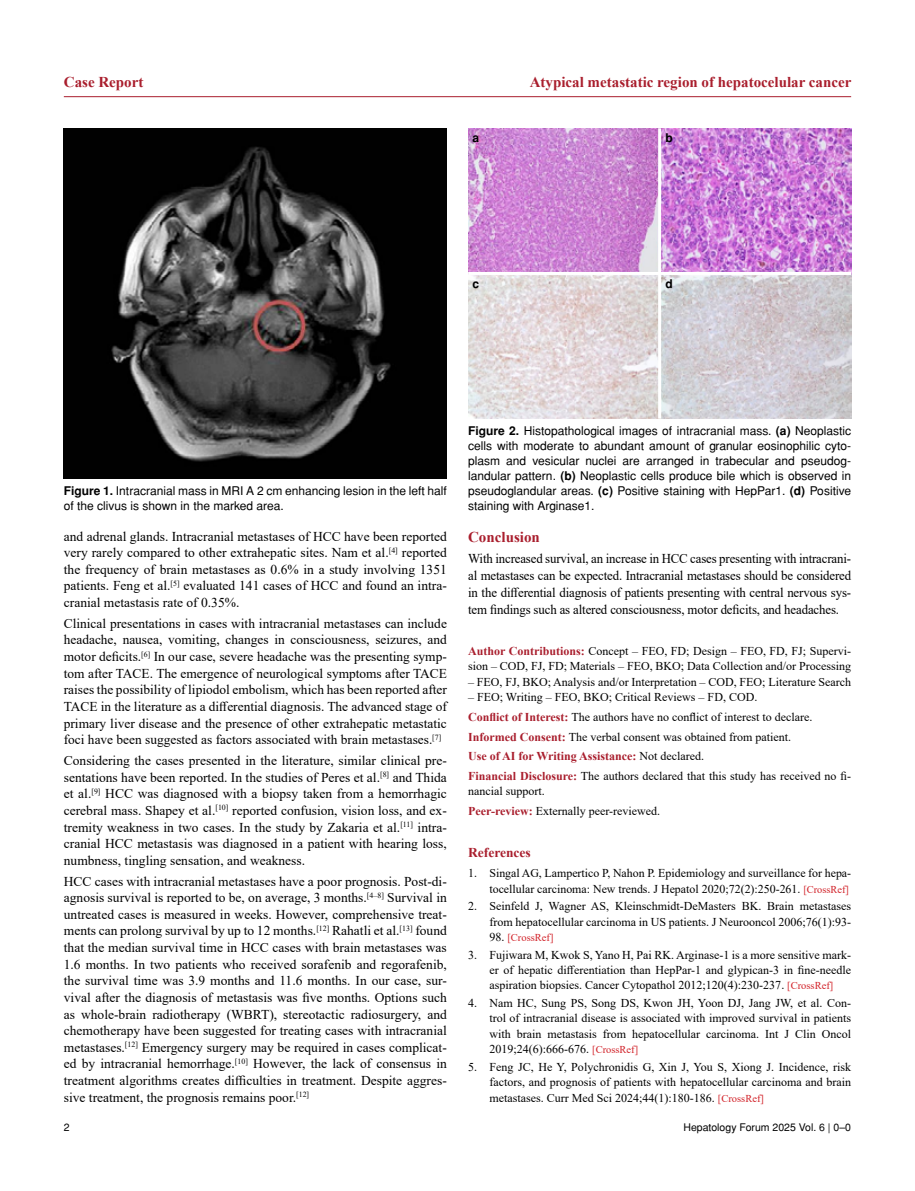
<style>
.page{position:relative;width:915px;height:1191px;background:#fff}
.page>*{position:absolute;margin:0;border:0;box-sizing:border-box;transform-origin:0 0}
.t1{font:700 15px "Times New Roman";color:#a91e2d}
.t2{font:13.5px/16.6px "Times New Roman";color:#000;text-align:justify}
.t3{font:13.5px/17px "Times New Roman";color:#000;text-align:justify;scale:.95 1}
.t4{font:700 13.5px "Times New Roman";color:#a91e2d}
.t5{font:12px/15.5px "Times New Roman";color:#000}
.t6{font:12px/15px "Helvetica Normal Tr";color:#000}
.t7{font:700 12px "Helvetica Tr";color:#000}
.t8{font:10.5px "Helvetica Normal Tr";color:#000}
.t9{font:10.5px "Times New Roman";color:#d2232a}
.s1{font-family:"Helvetica Tr";font-weight:700}
.s2{font-weight:700;color:#a91e2d}
.s3{font-size:10.5px;color:#d2232a}
.s4{font-size:12px;color:#000}
</style>
<div class="page">
<hr style="left:64px;top:96px;width:786px;height:1px;background:#a91e2d">
<img style="left:64px;top:128px;width:382px;height:350px">
<img style="left:468px;top:128px;width:382px;height:290px">
<hr style="left:468px;top:272px;width:382px;height:3px;background:#fff">
<hr style="left:658px;top:128px;width:3px;height:290px;background:#fff">
<p class="t1" style="left:64px;top:71px;width:81px">Case Report</p>
<p class="t7" style="left:472px;top:130px;width:8px">a</p>
<p class="t1" style="left:529px;top:71px;width:323px">Atypical metastatic region of hepatocelular cancer</p>
<p class="t7" style="left:665px;top:130px;width:9px">b</p>
<p class="t7" style="left:472px;top:277px;width:8px">c</p>
<p class="t7" style="left:665px;top:277px;width:9px">d</p>
<p class="t6" style="left:64px;top:483px;width:384px"><span class="s1">Figure 1.</span> Intracranial mass in MRI A 2 cm enhancing lesion in the left half of the clivus is shown in the marked area.</p>
<p class="t2" style="left:64px;top:527px;width:384px">and adrenal glands. Intracranial metastases of HCC have been reported very rarely compared to other extrahepatic sites. Nam et al.<sup>[4]</sup> reported the frequency of brain metastases as 0.6% in a study involving 1351 patients. Feng et al.<sup>[5]</sup> evaluated 141 cases of HCC and found an intra&shy;cranial metastasis rate of 0.35%.</p>
<p class="t2" style="left:64px;top:614px;width:384px">Clinical presentations in cases with intracranial metastases can include headache, nausea, vomiting, changes in consciousness, seizures, and motor deficits.<sup>[6]</sup> In our case, severe headache was the presenting symp&shy;tom after TACE. The emergence of neurological symptoms after TACE raises the possibility of lipiodol embolism, which has been reported after TACE in the literature as a differential diagnosis. The advanced stage of primary liver disease and the presence of other extrahepatic metastatic foci have been suggested as factors associated with brain metastases.<sup>[7]</sup></p>
<p class="t2" style="left:64px;top:751px;width:384px">Considering the cases presented in the literature, similar clinical pre&shy;sentations have been reported. In the studies of Peres et al.<sup>[8]</sup> and Thida et al.<sup>[9]</sup> HCC was diagnosed with a biopsy taken from a hemorrhagic cerebral mass. Shapey et al.<sup>[10]</sup> reported confusion, vision loss, and ex&shy;tremity weakness in two cases. In the study by Zakaria et al.<sup>[11]</sup> intra&shy;cranial HCC metastasis was diagnosed in a patient with hearing loss, numbness, tingling sensation, and weakness.</p>
<p class="t2" style="left:64px;top:872px;width:384px">HCC cases with intracranial metastases have a poor prognosis. Post-di&shy;agnosis survival is reported to be, on average, 3 months.<sup>[4–8]</sup> Survival in untreated cases is measured in weeks. However, comprehensive treat&shy;ments can prolong survival by up to 12 months.<sup>[12]</sup> Rahatli et al.<sup>[13]</sup> found that the median survival time in HCC cases with brain metastases was 1.6 months. In two patients who received sorafenib and regorafenib, the survival time was 3.9 months and 11.6 months. In our case, sur&shy;vival after the diagnosis of metastasis was five months. Options such as whole-brain radiotherapy (WBRT), stereotactic radiosurgery, and chemotherapy have been suggested for treating cases with intracranial metastases.<sup>[12]</sup> Emergency surgery may be required in cases complicat&shy;ed by intracranial hemorrhage.<sup>[10]</sup> However, the lack of consensus in treatment algorithms creates difficulties in treatment. Despite aggres&shy;sive treatment, the prognosis remains poor.<sup>[12]</sup></p>
<p class="t8" style="left:64px;top:1120px;width:7px">2</p>
<p class="t6" style="left:468px;top:423px;width:384px;text-align:justify"><span class="s1">Figure 2.</span> Histopathological images of intracranial mass. <span class="s1">(a)</span> Neoplastic cells with moderate to abundant amount of granular eosinophilic cyto&shy;plasm and vesicular nuclei are arranged in trabecular and pseudog&shy;landular pattern. <span class="s1">(b)</span> Neoplastic cells produce bile which is observed in pseudoglandular areas. <span class="s1">(c)</span> Positive staining with HepPar1. <span class="s1">(d)</span> Positive staining with Arginase1.</p>
<p class="t1" style="left:468px;top:527px;width:73px">Conclusion</p>
<p class="t3" style="left:468px;top:550px;width:404px">With increased survival, an increase in HCC cases presenting with intracrani&shy;al metastases can be expected. Intracranial metastases should be considered in the differential diagnosis of patients presenting with central nervous sys&shy;tem findings such as altered consciousness, motor deficits, and headaches.</p>
<p class="t5" style="left:468px;top:643px;width:384px"><span class="s2">Author Contributions:</span> Concept – FEO, FD; Design – FEO, FD, FJ; Supervi&shy;sion – COD, FJ, FD; Materials – FEO, BKO; Data Collection and/or Processing</p>
<p class="t5" style="left:468px;top:673px;width:384px">– FEO, FJ, BKO; Analysis and/or Interpretation – COD, FEO; Literature Search</p>
<p class="t5" style="left:468px;top:687px;width:384px;line-height:19.6px">– FEO; Writing – FEO, BKO; Critical Reviews – FD, COD.<br><span class="s2">Conflict of Interest:</span> The authors have no conflict of interest to declare.<br><span class="s2">Informed Consent:</span> The verbal consent was obtained from patient.<br><span class="s2">Use of AI for Writing Assistance:</span> Not declared.<br><span class="s2">Financial Disclosure:</span> The authors declared that this study has received no fi-</p>
<p class="t5" style="left:468px;top:781px;width:193px;line-height:19.6px">nancial support.<br><span class="s2">Peer-review:</span> Externally peer-reviewed.</p>
<p class="t4" style="left:468px;top:843px;width:64px">References</p>
<p class="t5" style="left:468px;top:865px;width:384px;text-align:right">1. Singal AG, Lampertico P, Nahon P. Epidemiology and surveillance for hepa&shy;tocellular carcinoma: New trends. J Hepatol 2020;72(2):250-261. <span class="s3">[CrossRef]</span></p>
<p class="t5" style="left:468px;top:898px;width:384px;text-align:right">2. Seinfeld J, Wagner AS, Kleinschmidt-DeMasters BK. Brain metastases from hepatocellular carcinoma in US patients. J Neurooncol 2006;76(1):93-</p>
<p class="t9" style="left:489px;top:930px;width:66px"><span class="s4">98.</span> [CrossRef]</p>
<p class="t5" style="left:489px;top:946px;width:363px;text-align:justify;text-indent:-21px">3. Fujiwara M, Kwok S, Yano H, Pai RK. Arginase-1 is a more sensitive mark&shy;er of hepatic differentiation than HepPar-1 and glypican-3 in fine-needle aspiration biopsies. Cancer Cytopathol 2012;120(4):230-237. <span class="s3">[CrossRef]</span></p>
<p class="t5" style="left:489px;top:994px;width:363px;text-align:justify;text-indent:-21px">4. Nam HC, Sung PS, Song DS, Kwon JH, Yoon DJ, Jang JW, et al. Con&shy;trol of intracranial disease is associated with improved survival in patients with brain metastasis from hepatocellular carcinoma. Int J Clin Oncol 2019;24(6):666-676. <span class="s3">[CrossRef]</span></p>
<p class="t5" style="left:489px;top:1058px;width:363px;text-align:justify;text-indent:-21px">5. Feng JC, He Y, Polychronidis G, Xin J, You S, Xiong J. Incidence, risk factors, and prognosis of patients with hepatocellular carcinoma and brain metastases. Curr Med Sci 2024;44(1):180-186. <span class="s3">[CrossRef]</span></p>
<p class="t8" style="left:683px;top:1120px;width:169px">Hepatology Forum 2025 Vol. 6 | 0–0</p>
</div>
